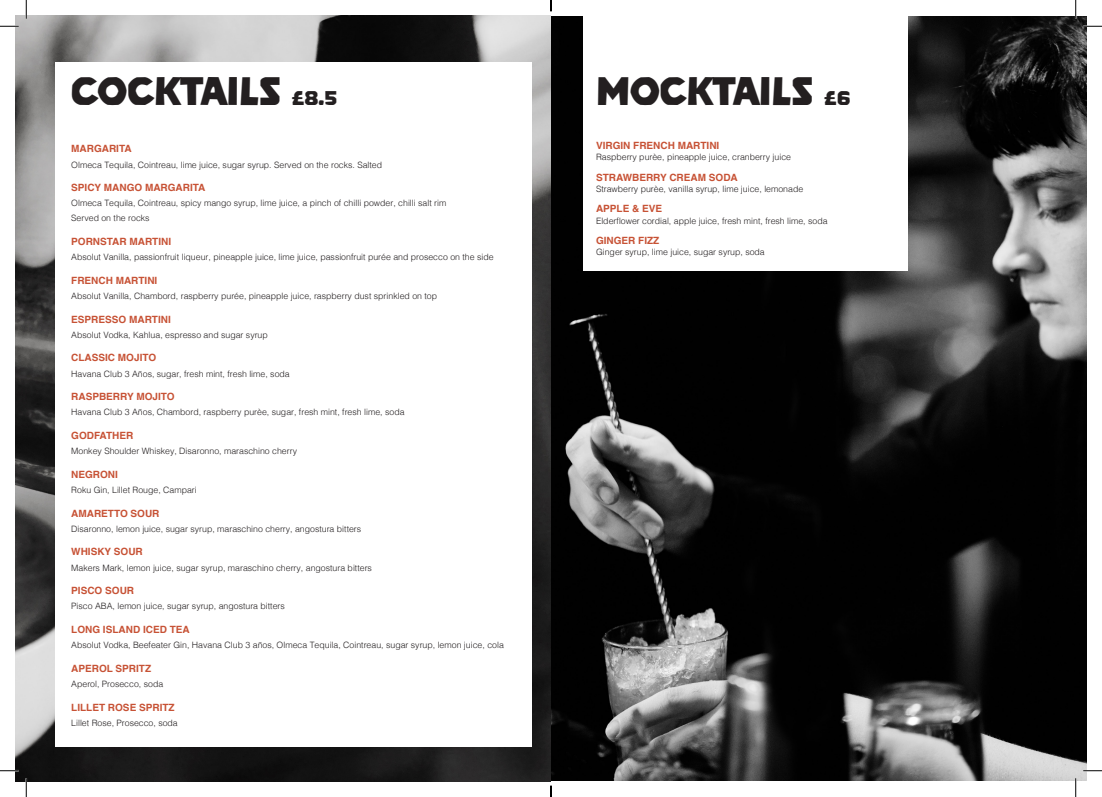
<style>
.page{position:relative;width:1102px;height:797px;background:#fff}
.page>*{position:absolute;margin:0;border:0;box-sizing:border-box;transform-origin:0 0}
.Menu_Section{font:500 45px "Poleno";color:#231f20}
.Menu_Section-2{font:700 10px "Helvetica";color:#c75235}
.Menu_item{font:300 8.75px "Helvetica";color:#231f20}
.s1{font-size:22.5px}
</style>
<div class="page">
<img style="left:16px;top:16px;width:1070px;height:765px">
<div style="left:55px;top:62px;width:476px;height:684px;background:#fff"></div>
<div style="left:583px;top:16px;width:324px;height:255px;background:#fff"></div>
<svg style="left:0;top:25px;width:19px;height:2px"></svg>
<svg style="left:1083px;top:25px;width:18px;height:2px"></svg>
<svg style="left:0;top:770px;width:19px;height:1px"></svg>
<svg style="left:1083px;top:770px;width:18px;height:1px"></svg>
<svg style="left:25px;top:0;width:2px;height:19px"></svg>
<svg style="left:25px;top:778px;width:2px;height:19px"></svg>
<svg style="left:1074px;top:0;width:2px;height:19px"></svg>
<svg style="left:1074px;top:778px;width:2px;height:19px"></svg>
<svg style="left:550px;top:785px;width:1px;height:12px"></svg>
<p class="Menu_Section" style="left:71px;top:66px;width:267px">COCKTAILS <span class="s1">£8.5</span></p>
<p class="Menu_Section-2" style="left:71px;top:143px;width:62px">MARGARITA</p>
<p class="Menu_item" style="left:71px;top:157px;width:312px">Olmeca Tequila, Cointreau, lime juice, sugar syrup. Served on the rocks. Salted</p>
<p class="Menu_Section-2" style="left:71px;top:182px;width:136px">SPICY MANGO MARGARITA</p>
<p class="Menu_item" style="left:71px;top:196px;width:376px">Olmeca Tequila, Cointreau, spicy mango syrup, lime juice, a pinch of chilli powder, chilli salt rim</p>
<p class="Menu_item" style="left:71px;top:211px;width:80px">Served on the rocks</p>
<p class="Menu_Section-2" style="left:71px;top:235px;width:101px">PORNSTAR MARTINI</p>
<p class="Menu_item" style="left:71px;top:250px;width:424px">Absolut Vanilla, passionfruit liqueur, pineapple juice, lime juice, passionfruit purée and prosecco on the side</p>
<p class="Menu_Section-2" style="left:71px;top:274px;width:88px">FRENCH MARTINI</p>
<p class="Menu_item" style="left:71px;top:288px;width:367px">Absolut Vanilla, Chambord, raspberry purée, pineapple juice, raspberry dust sprinkled on top</p>
<p class="Menu_Section-2" style="left:71px;top:313px;width:101px">ESPRESSO MARTINI</p>
<p class="Menu_item" style="left:71px;top:327px;width:198px">Absolut Vodka, Kahlua, espresso and sugar syrup</p>
<p class="Menu_Section-2" style="left:71px;top:352px;width:86px">CLASSIC MOJITO</p>
<p class="Menu_item" style="left:71px;top:366px;width:220px">Havana Club 3 Años, sugar, fresh mint, fresh lime, soda</p>
<p class="Menu_Section-2" style="left:71px;top:390px;width:105px">RASPBERRY MOJITO</p>
<p class="Menu_item" style="left:71px;top:405px;width:335px">Havana Club 3 Años, Chambord, raspberry purèe, sugar, fresh mint, fresh lime, soda</p>
<p class="Menu_Section-2" style="left:71px;top:429px;width:64px">GODFATHER</p>
<p class="Menu_item" style="left:71px;top:443px;width:227px">Monkey Shoulder Whiskey, Disaronno, maraschino cherry</p>
<p class="Menu_Section-2" style="left:71px;top:468px;width:48px">NEGRONI</p>
<p class="Menu_item" style="left:71px;top:482px;width:127px">Roku Gin, Lillet Rouge, Campari</p>
<p class="Menu_Section-2" style="left:71px;top:507px;width:90px">AMARETTO SOUR</p>
<p class="Menu_item" style="left:71px;top:521px;width:291px">Disaronno, lemon juice, sugar syrup, maraschino cherry, angostura bitters</p>
<p class="Menu_Section-2" style="left:71px;top:546px;width:73px">WHISKY SOUR</p>
<p class="Menu_item" style="left:71px;top:560px;width:302px">Makers Mark, lemon juice, sugar syrup, maraschino cherry, angostura bitters</p>
<p class="Menu_Section-2" style="left:71px;top:584px;width:64px">PISCO SOUR</p>
<p class="Menu_item" style="left:71px;top:598px;width:215px">Pisco ABA, lemon juice, sugar syrup, angostura bitters</p>
<p class="Menu_Section-2" style="left:71px;top:623px;width:120px">LONG ISLAND ICED TEA</p>
<p class="Menu_item" style="left:71px;top:637px;width:434px">Absolut Vodka, Beefeater Gin, Havana Club 3 años, Olmeca Tequila, Cointreau, sugar syrup, lemon juice, cola</p>
<p class="Menu_Section-2" style="left:71px;top:662px;width:81px">APEROL SPRITZ</p>
<p class="Menu_item" style="left:71px;top:676px;width:93px">Aperol, Prosecco, soda</p>
<p class="Menu_Section-2" style="left:71px;top:701px;width:105px">LILLET ROSE SPRITZ</p>
<p class="Menu_item" style="left:71px;top:715px;width:108px">Lillet Rose, Prosecco, soda</p>
<p class="Menu_Section" style="left:596px;top:66px;width:256px">MOCKTAILS <span class="s1">£6</span></p>
<p class="Menu_Section-2" style="left:596px;top:139px;width:125px">VIRGIN FRENCH MARTINI</p>
<p class="Menu_item" style="left:596px;top:150px;width:196px">Raspberry purèe, pineapple juice, cranberry juice</p>
<p class="Menu_Section-2" style="left:596px;top:171px;width:143px">STRAWBERRY CREAM SODA</p>
<p class="Menu_item" style="left:596px;top:181px;width:209px">Strawberry purèe, vanilla syrup, lime juice, lemonade</p>
<p class="Menu_Section-2" style="left:596px;top:202px;width:68px">APPLE &amp; EVE</p>
<p class="Menu_item" style="left:596px;top:213px;width:233px">Elderflower cordial, apple juice, fresh mint, fresh lime, soda</p>
<p class="Menu_Section-2" style="left:596px;top:234px;width:65px">GINGER FIZZ</p>
<p class="Menu_item" style="left:596px;top:245px;width:170px">Ginger syrup, lime juice, sugar syrup, soda</p>
</div>
